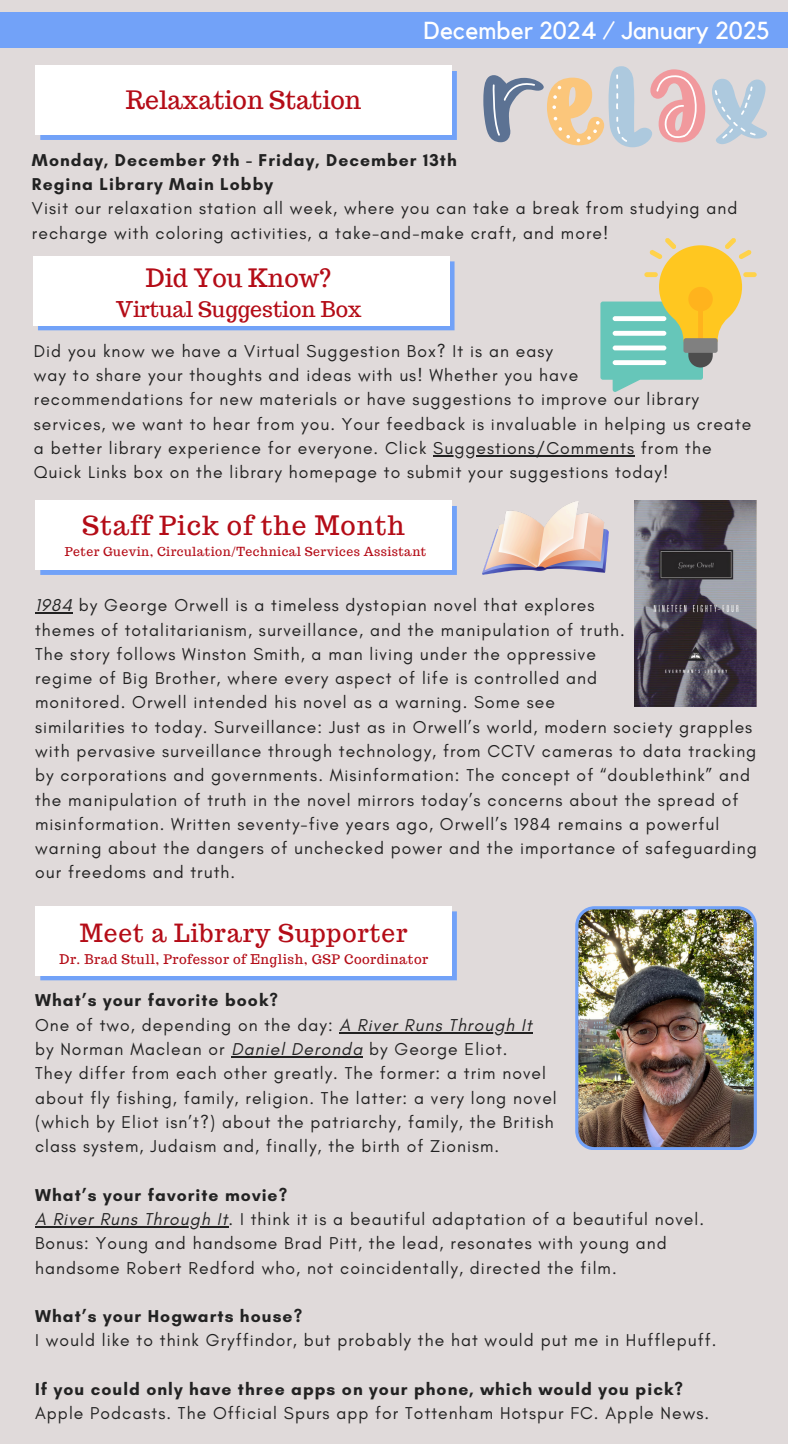
<style>
.page{position:relative;width:788px;height:1444px;background:#e0dada}
.page>*{position:absolute;margin:0;border:0;box-sizing:border-box;transform-origin:0 0}
.t1{font:26.25px "Trocchi";letter-spacing:.04em;color:#b40c17}
.t2{font:24.76px "Trocchi";color:#b40c17}
.t3{font:24.5px "Kollektif";color:#fff}
.t4{font:24.5px "Trocchi";letter-spacing:.04em;color:#b40c17}
.t5{font:21.26px "Trocchi";color:#b40c17}
.t6{font:17.5px/24.3px "Glacial Indifference";letter-spacing:.06em;color:#222}
.t7{font:700 17.5px "Glacial Indifference";letter-spacing:.06em;color:#222}
.t8{font:13.12px "Trocchi";letter-spacing:.04em;color:#b40c17}
.t9{font:12.25px "Trocchi";letter-spacing:.04em;color:#b40c17}
.s1{font-weight:700}
.s2{font-style:italic}
</style>
<div class="page">
<div style="left:40px;top:506px;width:417px;height:69px;background:#72a2f8"></div>
<div style="left:35px;top:501px;width:416px;height:69px;background:#fff"></div>
<svg style="left:38px;top:261px;width:416px;height:69px;background:#8eb4f9"></svg>
<div style="left:33px;top:256px;width:416px;height:69px;background:#fff"></div>
<div style="left:40px;top:71px;width:417px;height:69px;background:#72a2f8"></div>
<div style="left:35px;top:66px;width:416px;height:69px;background:#fff"></div>
<div style="left:0;top:12px;width:788px;height:35px;background:#72a2f8"></div>
<img style="left:634px;top:501px;width:122px;height:206px">
<svg style="left:483px;top:66px;width:222px;height:81px"></svg>
<svg style="left:712px;top:79px;width:54px;height:65px"></svg>
<hr style="left:339px;top:1032px;width:194px;height:1px;background:#222">
<hr style="left:231px;top:1056px;width:132px;height:1px;background:#222">
<hr style="left:35px;top:1226px;width:193px;height:1px;background:#222">
<svg style="left:40px;top:911px;width:417px;height:69px;background:#8db4f9"></svg>
<div style="left:35px;top:906px;width:416px;height:69px;background:#fff"></div>
<img style="left:575px;top:906px;width:181px;height:244px">
<hr style="left:35px;top:612px;width:38px;height:2px;background:#222">
<svg style="left:600px;top:238px;width:151px;height:154px"></svg>
<div style="left:743px;top:272px;width:13px;height:5px;background:#ffd24a;border-radius:2px"></div>
<div style="left:683px;top:338px;width:34px;height:15px;background:#808080;border-radius:2px"></div>
<img style="left:482px;top:501px;width:126px;height:74px">
<hr style="left:433px;top:455px;width:202px;height:2px;background:#222">
<p class="t2" style="left:126px;top:84px;width:237px">Relaxation Station</p>
<h3 class="t3" style="left:423px;top:20px;width:348px">December 2024 / January 2025</h3>
<p class="t6" style="left:32px;top:147px;width:707px"><span class="s1">Monday, December 9th - Friday, December 13th<br>Regina Library Main Lobby<br></span>Visit our relaxation station all week, where you can take a break from studying and recharge with coloring activities, a take-and-make craft, and more!</p>
<p class="t2" style="left:146px;top:262px;width:187px">Did You Know?</p>
<p class="t5" style="left:116px;top:295px;width:247px">Virtual Suggestion Box</p>
<p class="t6" style="left:34px;top:338px;width:719px">Did you know we have a Virtual Suggestion Box? It is an easy<br>way to share your thoughts and ideas with us! Whether you have<br>recommendations for new materials or have suggestions to improve our library services, we want to hear from you. Your feedback is invaluable in helping us create a better library experience for everyone. Click Suggestions/Comments from the</p>
<p class="t6" style="left:34px;top:460px;width:636px">Quick Links box on the library homepage to submit your suggestions today!</p>
<p class="t1" style="left:82px;top:508px;width:324px">Staff Pick of the Month</p>
<h3 class="t9" style="left:65px;top:544px;width:363px">Peter Guevin, Circulation/Technical Services Assistant</h3>
<h3 class="t6" style="left:35px;top:593px;width:723px"><span class="s2">1984</span> by George Orwell is a timeless dystopian novel that explores<br>themes of totalitarianism, surveillance, and the manipulation of truth.<br>The story follows Winston Smith, a man living under the oppressive<br>regime of Big Brother, where every aspect of life is controlled and<br>monitored. Orwell intended his novel as a warning. Some see<br>similarities to today. Surveillance: Just as in Orwell’s world, modern society grapples with pervasive surveillance through technology, from CCTV cameras to data tracking by corporations and governments. Misinformation: The concept of “doublethink” and the manipulation of truth in the novel mirrors today’s concerns about the spread of misinformation. Written seventy-five years ago, Orwell’s 1984 remains a powerful warning about the dangers of unchecked power and the importance of safeguarding our freedoms and truth.</h3>
<h3 class="t4" style="left:80px;top:917px;width:329px">Meet a Library Supporter</h3>
<h3 class="t8" style="left:59px;top:951px;width:370px">Dr. Brad Stull, Professor of English, GSP Coordinator</h3>
<h1 class="t6" style="left:35px;top:988px;width:498px"><span class="s1">What’s your favorite book?<br></span>One of two, depending on the day: <span class="s2">A River Runs Through It</span></h1>
<h1 class="t6" style="left:35px;top:1036px;width:523px">by Norman Maclean or <span class="s2">Daniel Deronda</span> by George Eliot.<br>They differ from each other greatly. The former: a trim novel about fly fishing, family, religion. The latter: a very long novel (which by Eliot isn’t?) about the patriarchy, family, the British class system, Judaism and, finally, the birth of Zionism.</h1>
<h1 class="t7" style="left:35px;top:1184px;width:253px">What’s your favorite movie?</h1>
<p class="t6" style="left:35px;top:1206px;width:670px"><span class="s2">A River Runs Through It</span>. I think it is a beautiful adaptation of a beautiful novel.<br>Bonus: Young and handsome Brad Pitt, the lead, resonates with young and handsome Robert Redford who, not coincidentally, directed the film.</p>
<p class="t7" style="left:35px;top:1305px;width:268px">What’s your Hogwarts house?</p>
<h3 class="t6" style="left:35px;top:1328px;width:683px">I would like to think Gryffindor, but probably the hat would put me in Hufflepuff.</h3>
<h3 class="t7" style="left:35px;top:1378px;width:649px">If you could only have three apps on your phone, which would you pick?</h3>
<p class="t6" style="left:35px;top:1401px;width:675px">Apple Podcasts. The Official Spurs app for Tottenham Hotspur FC. Apple News.</p>
</div>
